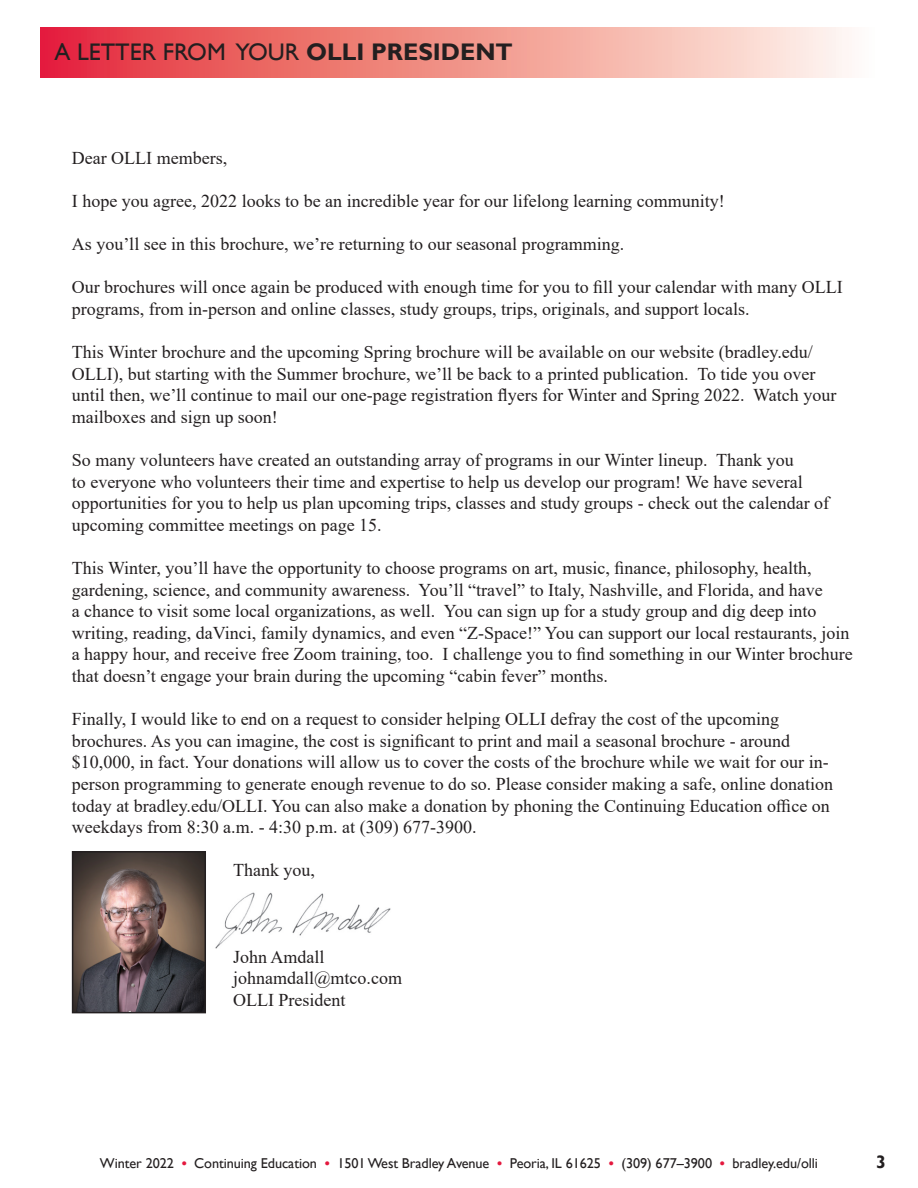
<style>
.page{position:relative;width:918px;height:1188px;background:#fff}
.page>*{position:absolute;margin:0;border:0;box-sizing:border-box;transform-origin:0 0}
.t1{font:24px "Gill Sans";color:#231f20}
.t2{font:18px/21.6px "Times New Roman";color:#231f20}
.t3{font:700 18px "Gill Sans";color:#231f20}
.t4{font:14.25px "Gill Sans";letter-spacing:-.005em;color:#231f20}
.s1{font-weight:700}
.s2{font-family:"Bell MT Bold";color:#e4183e}
</style>
<div class="page">
<img style="left:215px;top:892px;width:176px;height:57px">
<svg style="left:41px;top:27px;width:808px;height:50px;background:#f08f8c"></svg>
<img style="left:75px;top:854px;width:128px;height:156px">
<div style="left:72px;top:851px;width:134px;height:162px;border:2px solid #231f20"></div>
<h1 class="t1" style="left:54px;top:38px;width:460px">A LETTER FROM YOUR <span class="s1">OLLI PRESIDENT</span></h1>
<p class="t2" style="left:72px;top:146px;width:157px">Dear OLLI members,</p>
<p class="t2" style="left:72px;top:189px;width:654px">I hope you agree, 2022 looks to be an incredible year for our lifelong learning community!</p>
<p class="t2" style="left:72px;top:233px;width:554px">As you’ll see in this brochure, we’re returning to our seasonal programming.</p>
<p class="t2" style="left:72px;top:276px;width:772px">Our brochures will once again be produced with enough time for you to fill your calendar with many OLLI programs, from in-person and online classes, study groups, trips, originals, and support locals.</p>
<p class="t2" style="left:72px;top:341px;width:766px">This Winter brochure and the upcoming Spring brochure will be available on our website (bradley.edu/ OLLI), but starting with the Summer brochure, we’ll be back to a printed publication. To tide you over until then, we’ll continue to mail our one-page registration flyers for Winter and Spring 2022. Watch your mailboxes and sign up soon!</p>
<p class="t2" style="left:72px;top:449px;width:759px">So many volunteers have created an outstanding array of programs in our Winter lineup. Thank you<br>to everyone who volunteers their time and expertise to help us develop our program! We have several opportunities for you to help us plan upcoming trips, classes and study groups - check out the calendar of upcoming committee meetings on page 15.</p>
<p class="t2" style="left:72px;top:557px;width:783px">This Winter, you’ll have the opportunity to choose programs on art, music, finance, philosophy, health, gardening, science, and community awareness. You’ll “travel” to Italy, Nashville, and Florida, and have<br>a chance to visit some local organizations, as well. You can sign up for a study group and dig deep into writing, reading, daVinci, family dynamics, and even “Z-Space!” You can support our local restaurants, join a happy hour, and receive free Zoom training, too. I challenge you to find something in our Winter brochure that doesn’t engage your brain during the upcoming “cabin fever” months.</p>
<p class="t2" style="left:72px;top:708px;width:763px">Finally, I would like to end on a request to consider helping OLLI defray the cost of the upcoming brochures. As you can imagine, the cost is significant to print and mail a seasonal brochure - around $10,000, in fact. Your donations will allow us to cover the costs of the brochure while we wait for our in&shy;person programming to generate enough revenue to do so. Please consider making a safe, online donation today at bradley.edu/OLLI. You can also make a donation by phoning the Continuing Education office on weekdays from 8:30 a.m. - 4:30 p.m. at (309) 677-3900.</p>
<p class="t2" style="left:233px;top:859px;width:83px">Thank you,</p>
<p class="t2" style="left:233px;top:945px;width:171px">John Amdall johnamdall@mtco.com<br>OLLI President</p>
<p class="t4" style="left:100px;top:1155px;width:720px">Winter 2022 <span class="s2">•</span> Continuing Education <span class="s2">•</span> 1501 West Bradley Avenue <span class="s2">•</span> Peoria, IL 61625 <span class="s2">•</span> (309) 677–3900 <span class="s2">•</span> bradley.edu/olli</p>
<p class="t3" style="left:876px;top:1151px;width:11px">3</p>
</div>
